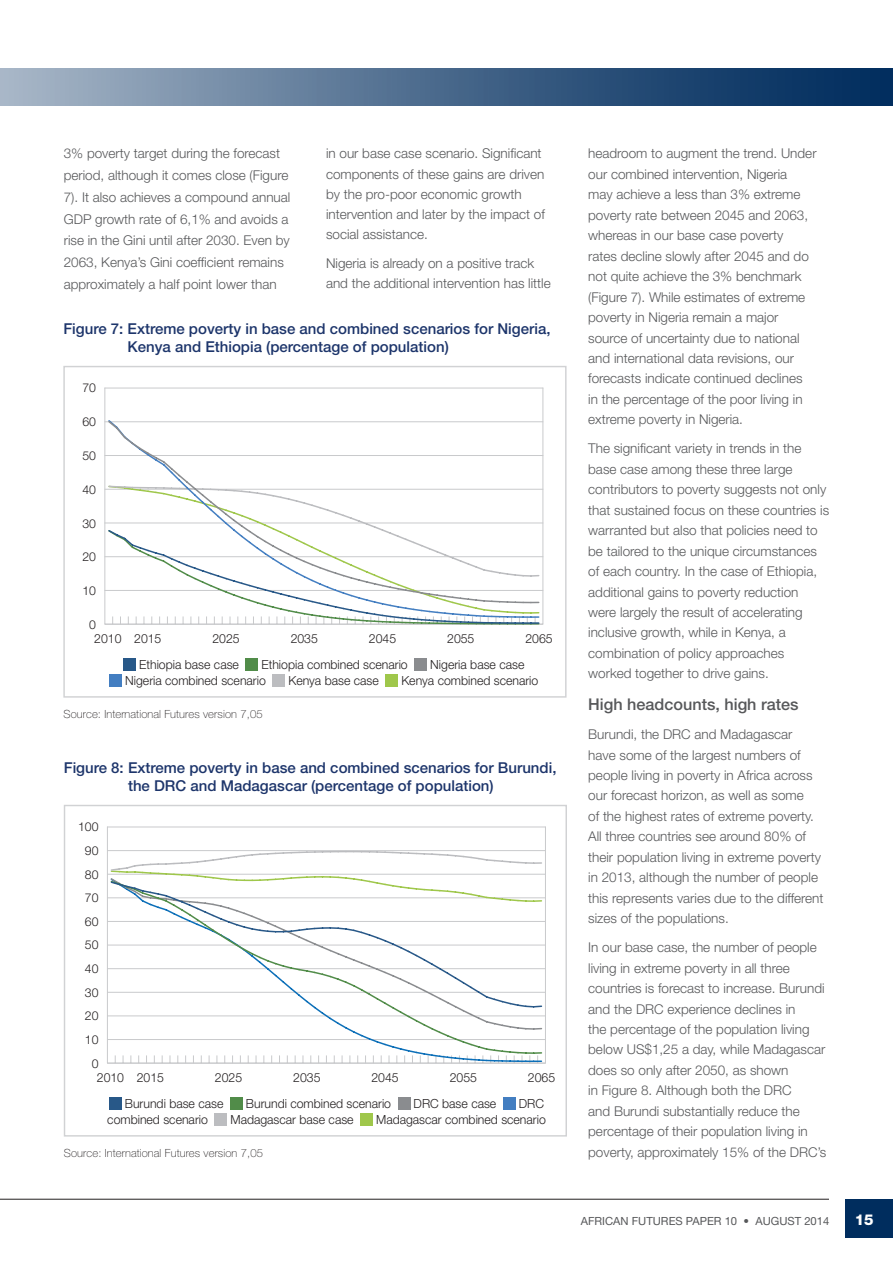
<style>
.page{position:relative;width:893px;height:1263px;background:#fff}
.page>*{position:absolute;margin:0;border:0;box-sizing:border-box;transform-origin:0 0}
.SUBHEAD_LEVEL_2{font:500 16.2px "Helvetica Neue LT Std";color:#57585a}
.Figure_title{font:500 15px/18px "Helvetica Neue LT Std";color:#1d356b}
.t1{font:800 15px "Helvetica Neue LT Std";color:#fff}
.BODY{font:300 13.5px/20.4px "Helvetica Neue LT Std";color:#57585a}
.RECOMMEND_BODY{font:300 12.6px "Helvetica Neue LT Std";color:#231f20}
.RECOMMEND_BODY-2{font:300 12.3px "Helvetica Neue LT Std";color:#231f20}
.Photo_caption{font:100 11.25px "Helvetica Neue LT Std";letter-spacing:.01em;color:#231f20}
.t2{font:11.25px "Helvetica Neue LT Std";color:#57585a}
</style>
<div class="page">
<div style="left:845px;top:1199px;width:48px;height:38px;background:#002d5e"></div>
<img style="left:0;top:68px;width:893px;height:38px">
<hr style="left:0;top:1199px;width:829px;height:1px;background:#231f20">
<div style="left:124px;top:658px;width:12px;height:12px;background:#285888"></div>
<div style="left:246px;top:658px;width:12px;height:12px;background:#518c49"></div>
<div style="left:415px;top:658px;width:12px;height:12px;background:#8a8c8f"></div>
<div style="left:110px;top:674px;width:12px;height:13px;background:#437ec1"></div>
<div style="left:273px;top:674px;width:12px;height:13px;background:#bcbdc0"></div>
<div style="left:386px;top:674px;width:12px;height:13px;background:#9fc74b"></div>
<hr style="left:104px;top:388px;width:439px;height:1px;background:#c9cacc">
<hr style="left:104px;top:421px;width:439px;height:1px;background:#c9cacc">
<hr style="left:104px;top:455px;width:439px;height:1px;background:#c9cacc">
<hr style="left:104px;top:489px;width:439px;height:1px;background:#c9cacc">
<hr style="left:104px;top:523px;width:439px;height:1px;background:#c9cacc">
<hr style="left:104px;top:556px;width:439px;height:1px;background:#c9cacc">
<hr style="left:104px;top:590px;width:439px;height:1px;background:#c9cacc">
<hr style="left:104px;top:624px;width:439px;height:1px;background:#c9cacc">
<hr style="left:104px;top:388px;width:1px;height:236px;background:#c9cacc">
<hr style="left:543px;top:388px;width:1px;height:236px;background:#c9cacc">
<svg style="left:107px;top:420px;width:433px;height:65px"></svg>
<svg style="left:107px;top:485px;width:433px;height:140px"></svg>
<div style="left:109px;top:1097px;width:12px;height:12px;background:#285888"></div>
<div style="left:230px;top:1097px;width:12px;height:12px;background:#518c49"></div>
<div style="left:398px;top:1097px;width:12px;height:12px;background:#8a8c8f"></div>
<div style="left:503px;top:1097px;width:12px;height:12px;background:#437ec1"></div>
<div style="left:215px;top:1113px;width:12px;height:13px;background:#bcbdc0"></div>
<div style="left:360px;top:1113px;width:13px;height:13px;background:#9fc74b"></div>
<hr style="left:107px;top:827px;width:439px;height:1px;background:#c9cacc">
<hr style="left:107px;top:850px;width:439px;height:1px;background:#c9cacc">
<hr style="left:107px;top:874px;width:439px;height:1px;background:#c9cacc">
<hr style="left:107px;top:897px;width:439px;height:1px;background:#c9cacc">
<hr style="left:107px;top:945px;width:439px;height:1px;background:#c9cacc">
<hr style="left:107px;top:921px;width:439px;height:1px;background:#c9cacc">
<hr style="left:107px;top:992px;width:439px;height:1px;background:#c9cacc">
<hr style="left:107px;top:968px;width:439px;height:1px;background:#c9cacc">
<hr style="left:107px;top:1039px;width:439px;height:1px;background:#c9cacc">
<hr style="left:107px;top:1015px;width:439px;height:1px;background:#c9cacc">
<hr style="left:107px;top:1063px;width:439px;height:1px;background:#c9cacc">
<hr style="left:107px;top:827px;width:1px;height:236px;background:#c9cacc">
<hr style="left:545px;top:827px;width:1px;height:236px;background:#c9cacc">
<svg style="left:110px;top:851px;width:433px;height:26px"></svg>
<svg style="left:109px;top:1055px;width:434px;height:8px"></svg>
<svg style="left:109px;top:877px;width:256px;height:140px"></svg>
<svg style="left:110px;top:1008px;width:433px;height:47px"></svg>
<svg style="left:110px;top:880px;width:433px;height:128px"></svg>
<p class="BODY" style="left:64px;top:143px;width:228px;line-height:21.8px">3% poverty target during the forecast period, although it comes close (Figure 7). It also achieves a compound annual GDP growth rate of 6,1% and avoids a rise in the Gini until after 2030. Even by 2063, Kenya’s Gini coefficient remains approximately a half point lower than</p>
<p class="BODY" style="left:326px;top:143px;width:220px">in our base case scenario. Significant components of these gains are driven by the pro-poor economic growth intervention and later by the impact of social assistance.</p>
<p class="BODY" style="left:326px;top:253px;width:226px">Nigeria is already on a positive track and the additional intervention has little</p>
<p class="Figure_title" style="left:128px;top:319px;width:424px;text-indent:-64px">Figure 7: Extreme poverty in base and combined scenarios for Nigeria,<br>Kenya and Ethiopia (percentage of population)</p>
<p class="RECOMMEND_BODY-2" style="left:82px;top:380px;width:15px">70</p>
<p class="RECOMMEND_BODY-2" style="left:82px;top:414px;width:15px">60</p>
<p class="RECOMMEND_BODY-2" style="left:82px;top:448px;width:15px">50</p>
<p class="RECOMMEND_BODY-2" style="left:82px;top:482px;width:15px">40</p>
<p class="RECOMMEND_BODY-2" style="left:82px;top:516px;width:15px">30</p>
<p class="RECOMMEND_BODY-2" style="left:82px;top:550px;width:15px">20</p>
<p class="RECOMMEND_BODY-2" style="left:82px;top:583px;width:15px">10</p>
<p class="RECOMMEND_BODY-2" style="left:89px;top:617px;width:8px">0</p>
<p class="RECOMMEND_BODY" style="left:94px;top:631px;width:29px">2010</p>
<p class="RECOMMEND_BODY" style="left:134px;top:631px;width:29px">2015</p>
<p class="RECOMMEND_BODY" style="left:212px;top:631px;width:29px">2025</p>
<p class="RECOMMEND_BODY" style="left:291px;top:631px;width:29px">2035</p>
<p class="RECOMMEND_BODY" style="left:369px;top:631px;width:29px">2045</p>
<p class="RECOMMEND_BODY" style="left:447px;top:631px;width:29px">2055</p>
<p class="RECOMMEND_BODY" style="left:525px;top:631px;width:29px">2065</p>
<p class="RECOMMEND_BODY" style="left:139px;top:657px;width:101px">Ethiopia base case</p>
<p class="RECOMMEND_BODY" style="left:261px;top:657px;width:148px">Ethiopia combined scenario</p>
<p class="RECOMMEND_BODY" style="left:430px;top:657px;width:96px">Nigeria base case</p>
<p class="RECOMMEND_BODY" style="left:125px;top:673px;width:142px">Nigeria combined scenario</p>
<p class="RECOMMEND_BODY" style="left:288px;top:673px;width:92px">Kenya base case</p>
<p class="RECOMMEND_BODY" style="left:401px;top:673px;width:139px">Kenya combined scenario</p>
<p class="Photo_caption" style="left:63px;top:707px;width:201px">Source: International Futures version 7,05</p>
<p class="Figure_title" style="left:64px;top:758px;width:494px;text-align:center">Figure 8: Extreme poverty in base and combined scenarios for Burundi, the DRC and Madagascar (percentage of population)</p>
<p class="RECOMMEND_BODY-2" style="left:78px;top:819px;width:22px">100</p>
<p class="RECOMMEND_BODY-2" style="left:85px;top:843px;width:15px">90</p>
<p class="RECOMMEND_BODY-2" style="left:85px;top:867px;width:15px">80</p>
<p class="RECOMMEND_BODY-2" style="left:85px;top:890px;width:15px">70</p>
<p class="RECOMMEND_BODY-2" style="left:85px;top:914px;width:15px">60</p>
<p class="RECOMMEND_BODY-2" style="left:85px;top:937px;width:15px">50</p>
<p class="RECOMMEND_BODY-2" style="left:85px;top:961px;width:15px">40</p>
<p class="RECOMMEND_BODY-2" style="left:85px;top:985px;width:15px">30</p>
<p class="RECOMMEND_BODY-2" style="left:85px;top:1008px;width:15px">20</p>
<p class="RECOMMEND_BODY-2" style="left:85px;top:1032px;width:15px">10</p>
<p class="RECOMMEND_BODY-2" style="left:92px;top:1055px;width:8px">0</p>
<p class="RECOMMEND_BODY" style="left:97px;top:1070px;width:29px">2010</p>
<p class="RECOMMEND_BODY" style="left:137px;top:1070px;width:29px">2015</p>
<p class="RECOMMEND_BODY" style="left:215px;top:1070px;width:29px">2025</p>
<p class="RECOMMEND_BODY" style="left:293px;top:1070px;width:29px">2035</p>
<p class="RECOMMEND_BODY" style="left:371px;top:1070px;width:29px">2045</p>
<p class="RECOMMEND_BODY" style="left:450px;top:1070px;width:29px">2055</p>
<p class="RECOMMEND_BODY" style="left:528px;top:1070px;width:29px">2065</p>
<p class="RECOMMEND_BODY" style="left:125px;top:1096px;width:100px">Burundi base case</p>
<p class="RECOMMEND_BODY" style="left:246px;top:1096px;width:147px">Burundi combined scenario</p>
<p class="RECOMMEND_BODY" style="left:414px;top:1096px;width:84px">DRC base case</p>
<p class="RECOMMEND_BODY" style="left:519px;top:1096px;width:27px">DRC</p>
<p class="RECOMMEND_BODY" style="left:107px;top:1112px;width:102px">combined scenario</p>
<p class="RECOMMEND_BODY" style="left:230px;top:1112px;width:125px">Madagascar base case</p>
<p class="RECOMMEND_BODY" style="left:376px;top:1112px;width:171px">Madagascar combined scenario</p>
<p class="Photo_caption" style="left:64px;top:1146px;width:201px">Source: International Futures version 7,05</p>
<p class="BODY" style="left:588px;top:143px;width:230px">headroom to augment the trend. Under our combined intervention, Nigeria<br>may achieve a less than 3% extreme poverty rate between 2045 and 2063, whereas in our base case poverty<br>rates decline slowly after 2045 and do not quite achieve the 3% benchmark (Figure 7). While estimates of extreme poverty in Nigeria remain a major source of uncertainty due to national and international data revisions, our forecasts indicate continued declines<br>in the percentage of the poor living in extreme poverty in Nigeria.</p>
<p class="BODY" style="left:588px;top:438px;width:242px">The significant variety in trends in the base case among these three large contributors to poverty suggests not only that sustained focus on these countries is warranted but also that policies need to be tailored to the unique circumstances of each country. In the case of Ethiopia, additional gains to poverty reduction were largely the result of accelerating inclusive growth, while in Kenya, a combination of policy approaches worked together to drive gains.</p>
<p class="SUBHEAD_LEVEL_2" style="left:588px;top:695px;width:212px">High headcounts, high rates</p>
<p class="BODY" style="left:588px;top:724px;width:237px">Burundi, the DRC and Madagascar<br>have some of the largest numbers of people living in poverty in Africa across our forecast horizon, as well as some<br>of the highest rates of extreme poverty.<br>All three countries see around 80% of their population living in extreme poverty in 2013, although the number of people this represents varies due to the different sizes of the populations.</p>
<p class="BODY" style="left:588px;top:937px;width:240px">In our base case, the number of people living in extreme poverty in all three countries is forecast to increase. Burundi and the DRC experience declines in<br>the percentage of the population living below US$1,25 a day, while Madagascar does so only after 2050, as shown<br>in Figure 8. Although both the DRC<br>and Burundi substantially reduce the percentage of their population living in poverty, approximately 15% of the DRC’s</p>
<p class="t2" style="left:581px;top:1214px;width:250px">AFRICAN FUTURES PAPER 10 • AUGUST 2014</p>
<p class="t1" style="left:855px;top:1211px;width:20px">15</p>
</div>
